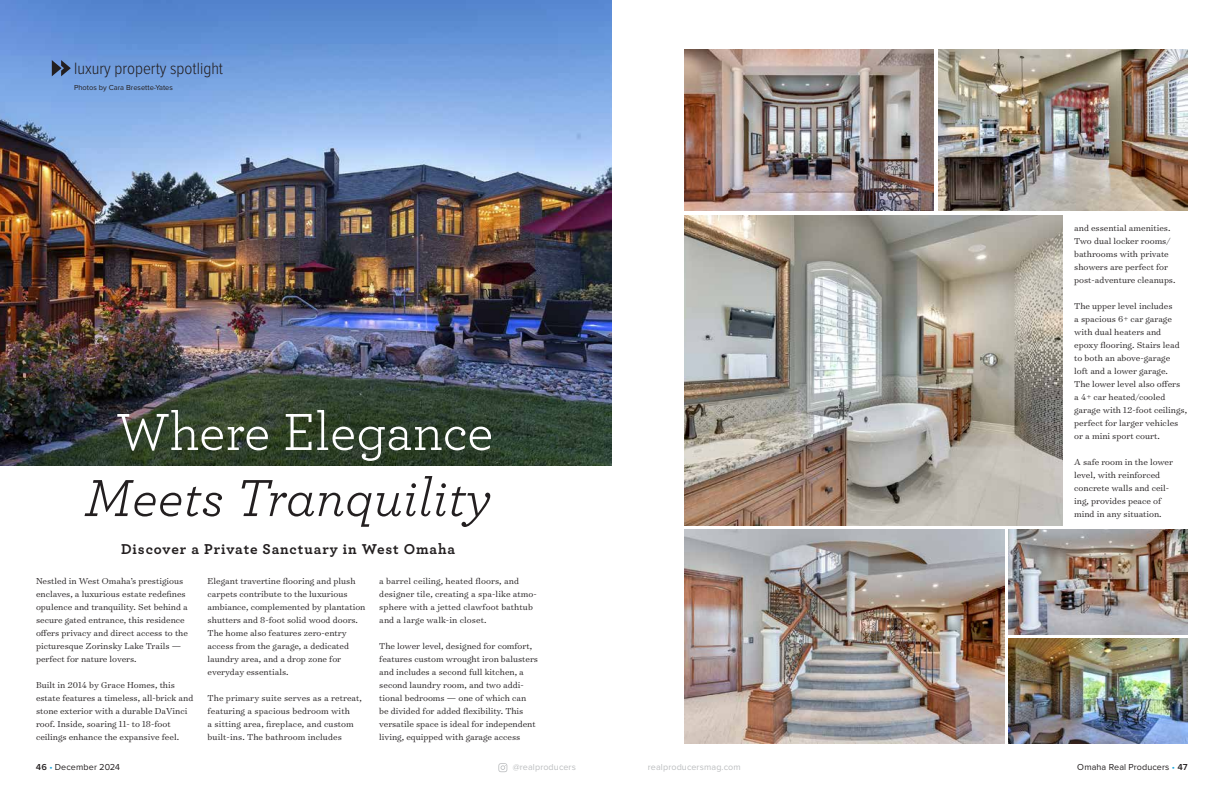
<style>
.page{position:relative;width:1224px;height:792px;background:#fff}
.page>*{position:absolute;margin:0;border:0;box-sizing:border-box;transform-origin:0 0}
.t1{font:italic 54.7px "Archer Pro";color:#231f20}
.t2{font:54.7px "Archer Pro";color:#fff}
.t3{font:300 17px "Proxima Nova Cond";color:#231f20}
.t4{font:700 15px "Archer Pro";letter-spacing:.06em;color:#231f20}
.t5{font:300 9.8px/13px "Surveyor Text";color:#231f20}
.t6{font:9px "Proxima Nova";letter-spacing:.01em;color:#231f20}
.t7{font:9px "Proxima Nova";letter-spacing:.01em;color:#bcbec0}
.t8{font:7.5px "Proxima Nova";color:#231f20}
.s1{font-weight:600}
.s2{color:#19a8e0}
</style>
<div class="page">
<svg style="left:498px;top:763px;width:9px;height:9px"></svg>
<img style="left:0;top:0;width:612px;height:465px">
<svg style="left:52px;top:60px;width:19px;height:16px"></svg>
<img style="left:684px;top:49px;width:250px;height:162px">
<img style="left:938px;top:49px;width:250px;height:162px">
<img style="left:684px;top:530px;width:321px;height:214px">
<img style="left:1009px;top:530px;width:179px;height:105px">
<img style="left:1009px;top:639px;width:179px;height:105px">
<img style="left:684px;top:215px;width:378px;height:311px">
<h2 class="t3" style="left:74px;top:60px;width:151px">luxury property spotlight</h2>
<p class="t8" style="left:74px;top:83px;width:100px">Photos by Cara Bresette-Yates</p>
<h1 class="t2" style="left:116px;top:394px;width:379px">Where Elegance</h1>
<h1 class="t1" style="left:84px;top:459px;width:409px">Meets Tranquility</h1>
<h3 class="t4" style="left:121px;top:537px;width:335px">Discover a Private Sanctuary in West Omaha</h3>
<p class="t5" style="left:36px;top:574px;width:154px">Nestled in West Omaha’s prestigious enclaves, a luxurious estate redefines opulence and tranquility. Set behind a secure gated entrance, this residence offers privacy and direct access to the picturesque Zorinsky Lake Trails — perfect for nature lovers.</p>
<p class="t5" style="left:36px;top:678px;width:159px">Built in 2014 by Grace Homes, this estate features a timeless, all-brick and stone exterior with a durable DaVinci roof. Inside, soaring 11- to 18-foot ceilings enhance the expansive feel.</p>
<p class="t5" style="left:208px;top:574px;width:159px">Elegant travertine flooring and plush carpets contribute to the luxurious ambiance, complemented by plantation shutters and 8-foot solid wood doors.<br>The home also features zero-entry access from the garage, a dedicated laundry area, and a drop zone for everyday essentials.</p>
<p class="t5" style="left:208px;top:691px;width:156px">The primary suite serves as a retreat, featuring a spacious bedroom with<br>a sitting area, fireplace, and custom built-ins. The bathroom includes</p>
<p class="t5" style="left:379px;top:574px;width:159px">a barrel ceiling, heated floors, and designer tile, creating a spa-like atmo&shy;sphere with a jetted clawfoot bathtub and a large walk-in closet.</p>
<p class="t5" style="left:379px;top:639px;width:160px">The lower level, designed for comfort, features custom wrought iron balusters and includes a second full kitchen, a second laundry room, and two addi&shy;tional bedrooms — one of which can be divided for added flexibility. This versatile space is ideal for independent living, equipped with garage access</p>
<p class="t5" style="left:1074px;top:221px;width:103px">and essential amenities.<br>Two dual locker rooms/ bathrooms with private showers are perfect for post-adventure cleanups.</p>
<p class="t5" style="left:1074px;top:299px;width:114px">The upper level includes<br>a spacious 6+ car garage with dual heaters and epoxy flooring. Stairs lead to both an above-garage<br>loft and a lower garage.<br>The lower level also offers a 4+ car heated/cooled garage with 12-foot ceilings, perfect for larger vehicles or a mini sport court.</p>
<p class="t5" style="left:1074px;top:455px;width:100px">A safe room in the lower level, with reinforced concrete walls and ceil&shy;ing, provides peace of mind in any situation.</p>
<p class="t6" style="left:36px;top:762px;width:86px"><span class="s1">46</span> <span class="s2">•</span> December 2024</p>
<p class="t7" style="left:513px;top:762px;width:65px">@realproducers</p>
<p class="t7" style="left:648px;top:762px;width:94px">realproducersmag.com</p>
<p class="t6" style="left:1077px;top:762px;width:112px">Omaha Real Producers <span class="s2">•</span> <span class="s1">47</span></p>
</div>
